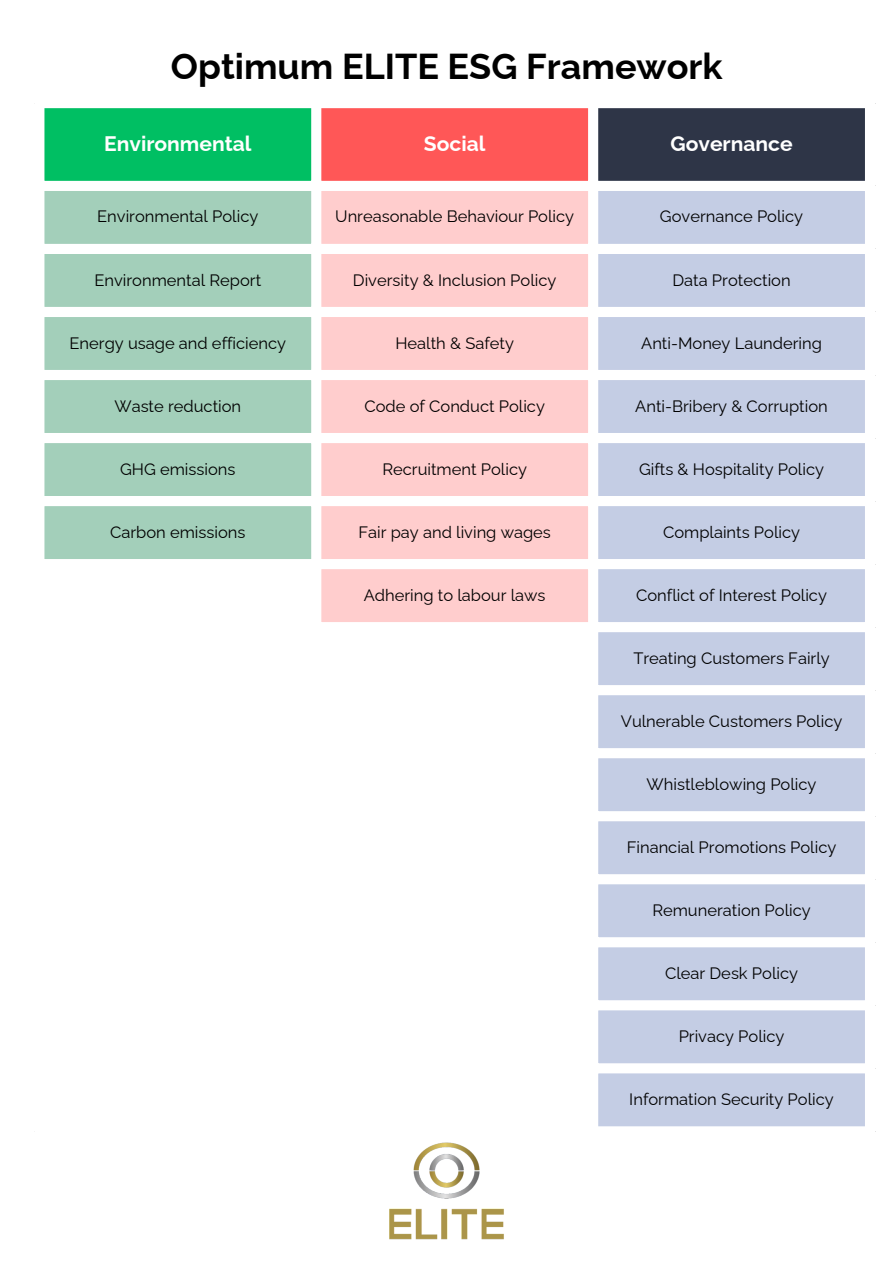
<style>
.page{position:relative;width:894px;height:1264px;background:#fff}
.page>*{position:absolute;margin:0;border:0;box-sizing:border-box;transform-origin:0 0}
.t1{font:700 36px "Raleway";color:#000}
.t2{font:700 21px "Raleway";color:#fff}
.t3{font:16.5px "Raleway";color:#000}
</style>
<div class="page">
<div style="left:39px;top:103px;width:277px;height:83px;background:#00bf63"></div>
<div style="left:316px;top:103px;width:277px;height:83px;background:#ff5757"></div>
<div style="left:592px;top:103px;width:278px;height:83px;background:#2e3547"></div>
<div style="left:44px;top:191px;width:267px;height:368px;background:#a3cfba"></div>
<div style="left:321px;top:191px;width:267px;height:368px;background:#ffcdcd"></div>
<div style="left:598px;top:191px;width:266px;height:935px;background:#c4cde4"></div>
<div style="left:321px;top:569px;width:267px;height:53px;background:#ffcdcd"></div>
<div style="left:34px;top:108px;width:10px;height:1018px;background:#fff"></div>
<div style="left:311px;top:108px;width:10px;height:1018px;background:#fff"></div>
<div style="left:588px;top:108px;width:10px;height:1018px;background:#fff"></div>
<div style="left:864px;top:108px;width:10px;height:1018px;background:#fff"></div>
<div style="left:34px;top:98px;width:840px;height:10px;background:#fff"></div>
<div style="left:34px;top:181px;width:840px;height:10px;background:#fff"></div>
<div style="left:34px;top:244px;width:840px;height:10px;background:#fff"></div>
<div style="left:34px;top:307px;width:840px;height:10px;background:#fff"></div>
<div style="left:34px;top:370px;width:840px;height:10px;background:#fff"></div>
<div style="left:34px;top:433px;width:840px;height:10px;background:#fff"></div>
<div style="left:34px;top:496px;width:840px;height:10px;background:#fff"></div>
<div style="left:34px;top:559px;width:840px;height:10px;background:#fff"></div>
<div style="left:34px;top:622px;width:840px;height:10px;background:#fff"></div>
<div style="left:34px;top:685px;width:840px;height:10px;background:#fff"></div>
<div style="left:34px;top:748px;width:840px;height:10px;background:#fff"></div>
<div style="left:34px;top:811px;width:840px;height:10px;background:#fff"></div>
<div style="left:34px;top:874px;width:840px;height:10px;background:#fff"></div>
<div style="left:34px;top:937px;width:840px;height:10px;background:#fff"></div>
<div style="left:34px;top:1000px;width:840px;height:10px;background:#fff"></div>
<div style="left:34px;top:1063px;width:840px;height:10px;background:#fff"></div>
<img style="left:389px;top:1142px;width:115px;height:97px">
<p class="t1" style="left:171px;top:45px;width:553px">Optimum ELITE ESG Framework</p>
<h1 class="t2" style="left:104px;top:131px;width:149px">Environmental</h1>
<p class="t2" style="left:424px;top:131px;width:63px">Social</p>
<p class="t2" style="left:670px;top:131px;width:123px">Governance</p>
<p class="t3" style="left:97px;top:207px;width:163px">Environmental Policy</p>
<p class="t3" style="left:335px;top:207px;width:240px">Unreasonable Behaviour Policy</p>
<p class="t3" style="left:659px;top:207px;width:145px">Governance Policy</p>
<p class="t3" style="left:94px;top:270px;width:168px">Environmental Report</p>
<p class="t3" style="left:353px;top:270px;width:205px">Diversity &amp; Inclusion Policy</p>
<p class="t3" style="left:672px;top:270px;width:120px">Data Protection</p>
<p class="t3" style="left:69px;top:333px;width:218px">Energy usage and efficiency</p>
<p class="t3" style="left:395px;top:333px;width:120px">Health &amp; Safety</p>
<p class="t3" style="left:641px;top:333px;width:182px">Anti-Money Laundering</p>
<p class="t3" style="left:114px;top:396px;width:128px">Waste reduction</p>
<p class="t3" style="left:364px;top:396px;width:182px">Code of Conduct Policy</p>
<p class="t3" style="left:635px;top:396px;width:194px">Anti-Bribery &amp; Corruption</p>
<p class="t3" style="left:120px;top:459px;width:117px">GHG emissions</p>
<p class="t3" style="left:382px;top:459px;width:146px">Recruitment Policy</p>
<p class="t3" style="left:639px;top:459px;width:186px">Gifts &amp; Hospitality Policy</p>
<p class="t3" style="left:110px;top:522px;width:137px">Carbon emissions</p>
<p class="t3" style="left:358px;top:522px;width:194px">Fair pay and living wages</p>
<p class="t3" style="left:662px;top:522px;width:138px">Complaints Policy</p>
<p class="t3" style="left:363px;top:585px;width:183px">Adhering to labour laws</p>
<p class="t3" style="left:636px;top:585px;width:192px">Conflict of Interest Policy</p>
<p class="t3" style="left:633px;top:648px;width:198px">Treating Customers Fairly</p>
<p class="t3" style="left:620px;top:711px;width:223px">Vulnerable Customers Policy</p>
<p class="t3" style="left:646px;top:774px;width:171px">Whistleblowing Policy</p>
<p class="t3" style="left:626px;top:837px;width:211px">Financial Promotions Policy</p>
<p class="t3" style="left:652px;top:900px;width:160px">Remuneration Policy</p>
<p class="t3" style="left:664px;top:963px;width:134px">Clear Desk Policy</p>
<p class="t3" style="left:678px;top:1026px;width:107px">Privacy Policy</p>
<p class="t3" style="left:629px;top:1089px;width:206px">Information Security Policy</p>
</div>
